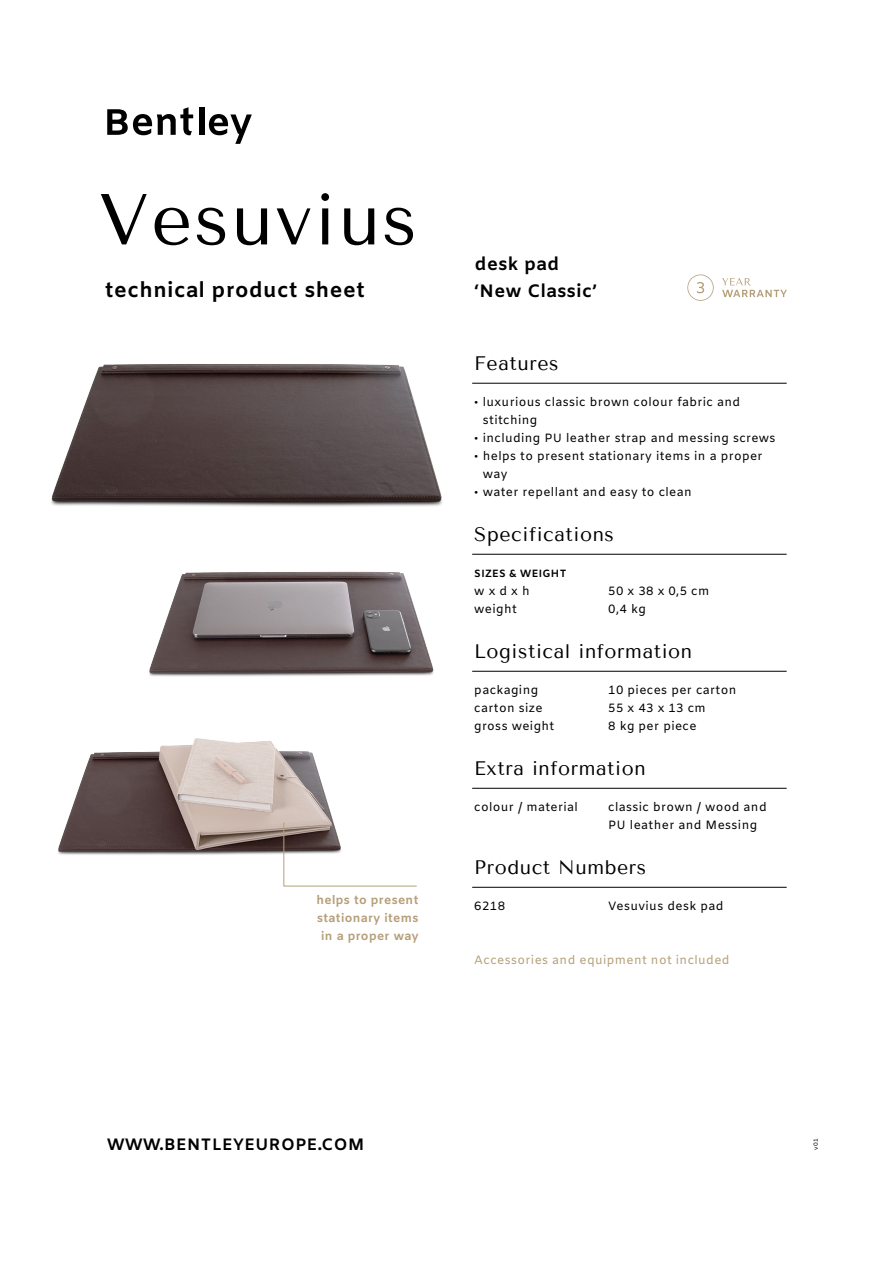
<style>
.page{position:relative;width:893px;height:1263px;background:#fff}
.page>*{position:absolute;margin:0;border:0;box-sizing:border-box;transform-origin:0 0}
.t1{font:72px "Tenor Sans";letter-spacing:.03em;color:#000}
.t2{font:700 21px "Amiko";letter-spacing:.03em;color:#000}
.kopje{font:19.5px "Tenor Sans";letter-spacing:.03em;color:#000}
.t3{font:700 18px "Amiko";letter-spacing:.03em;color:#000}
.t4{font:700 16.5px "Amiko";letter-spacing:.03em;color:#000}
.plat{font:12px/18px "Amiko";letter-spacing:.03em;color:#000}
.plat-2{font:700 12px "Amiko";letter-spacing:.03em;color:#b59f7a}
.plat-3{font:12px "Amiko";letter-spacing:.03em;color:#b59f7a}
.tussenkopje{font:700 10.5px "Amiko";letter-spacing:.03em;color:#000}
.t5{font:6px "Amiko";color:#000}
</style>
<div class="page">
<img style="left:58px;top:738px;width:275px;height:117px">
<img style="left:149px;top:571px;width:285px;height:106px">
<img style="left:51px;top:364px;width:422px;height:143px">
<div style="left:199px;top:107px;width:5px;height:28px;background:#000"></div>
<svg style="left:209px;top:114px;width:43px;height:30px"></svg>
<svg style="left:107px;top:107px;width:86px;height:28px"></svg>
<hr style="left:472px;top:383px;width:315px;height:1px;background:#000">
<hr style="left:472px;top:554px;width:315px;height:1px;background:#000">
<hr style="left:472px;top:671px;width:315px;height:1px;background:#000">
<hr style="left:472px;top:788px;width:315px;height:1px;background:#000">
<hr style="left:472px;top:887px;width:315px;height:1px;background:#000">
<svg style="left:722px;top:278px;width:65px;height:19px"></svg>
<svg style="left:687px;top:274px;width:27px;height:27px"></svg>
<svg style="left:283px;top:821px;width:134px;height:66px"></svg>
<p class="t1" style="left:99px;top:178px;width:320px">Vesuvius</p>
<p class="t2" style="left:105px;top:277px;width:261px">technical product sheet</p>
<p class="plat-2" style="left:317px;top:893px;width:103px">helps to present</p>
<p class="plat-2" style="left:317px;top:911px;width:103px">stationary items</p>
<p class="plat-2" style="left:321px;top:929px;width:99px">in a proper way</p>
<p class="t3" style="left:475px;top:253px;width:86px">desk pad</p>
<p class="t3" style="left:475px;top:280px;width:123px">‘New Classic’</p>
<p class="kopje" style="left:474px;top:352px;width:86px">Features</p>
<p class="plat" style="left:483px;top:394px;width:259px;text-indent:-9px">• luxurious classic brown colour fabric and stitching</p>
<p class="plat" style="left:474px;top:430px;width:303px">• including PU leather strap and messing screws</p>
<p class="plat" style="left:474px;top:448px;width:290px">• helps to present stationary items in a proper</p>
<p class="plat" style="left:483px;top:466px;width:26px">way</p>
<p class="plat" style="left:474px;top:484px;width:219px">• water repellant and easy to clean</p>
<p class="kopje" style="left:474px;top:523px;width:141px">Specifications</p>
<p class="tussenkopje" style="left:474px;top:567px;width:94px">SIZES &amp; WEIGHT</p>
<p class="plat" style="left:474px;top:583px;width:57px">w x d x h</p>
<p class="plat" style="left:608px;top:583px;width:103px">50 x 38 x 0,5 cm</p>
<p class="plat" style="left:474px;top:601px;width:44px">weight</p>
<p class="plat" style="left:608px;top:601px;width:39px">0,4 kg</p>
<p class="kopje" style="left:474px;top:640px;width:219px">Logistical information</p>
<p class="plat" style="left:474px;top:682px;width:65px">packaging</p>
<p class="plat" style="left:608px;top:682px;width:130px">10 pieces per carton</p>
<p class="plat" style="left:474px;top:700px;width:70px">carton size</p>
<p class="plat" style="left:608px;top:700px;width:99px">55 x 43 x 13 cm</p>
<p class="plat" style="left:474px;top:718px;width:82px">gross weight</p>
<p class="plat" style="left:608px;top:718px;width:90px">8 kg per piece</p>
<p class="kopje" style="left:474px;top:757px;width:173px">Extra information</p>
<p class="plat" style="left:474px;top:799px;width:105px">colour / material</p>
<p class="plat" style="left:608px;top:799px;width:160px">classic brown / wood and</p>
<p class="plat" style="left:608px;top:817px;width:150px">PU leather and Messing</p>
<p class="kopje" style="left:474px;top:856px;width:173px">Product Numbers</p>
<p class="plat" style="left:474px;top:898px;width:32px">6218</p>
<p class="plat" style="left:608px;top:898px;width:117px">Vesuvius desk pad</p>
<p class="plat-3" style="left:474px;top:953px;width:257px">Accessories and equipment not included</p>
<p class="t4" style="left:107px;top:1134px;width:259px">WWW.BENTLEYEUROPE.COM</p>
<p class="t5" style="left:812px;top:1150px;width:13px;rotate:-90deg">v01</p>
</div>
